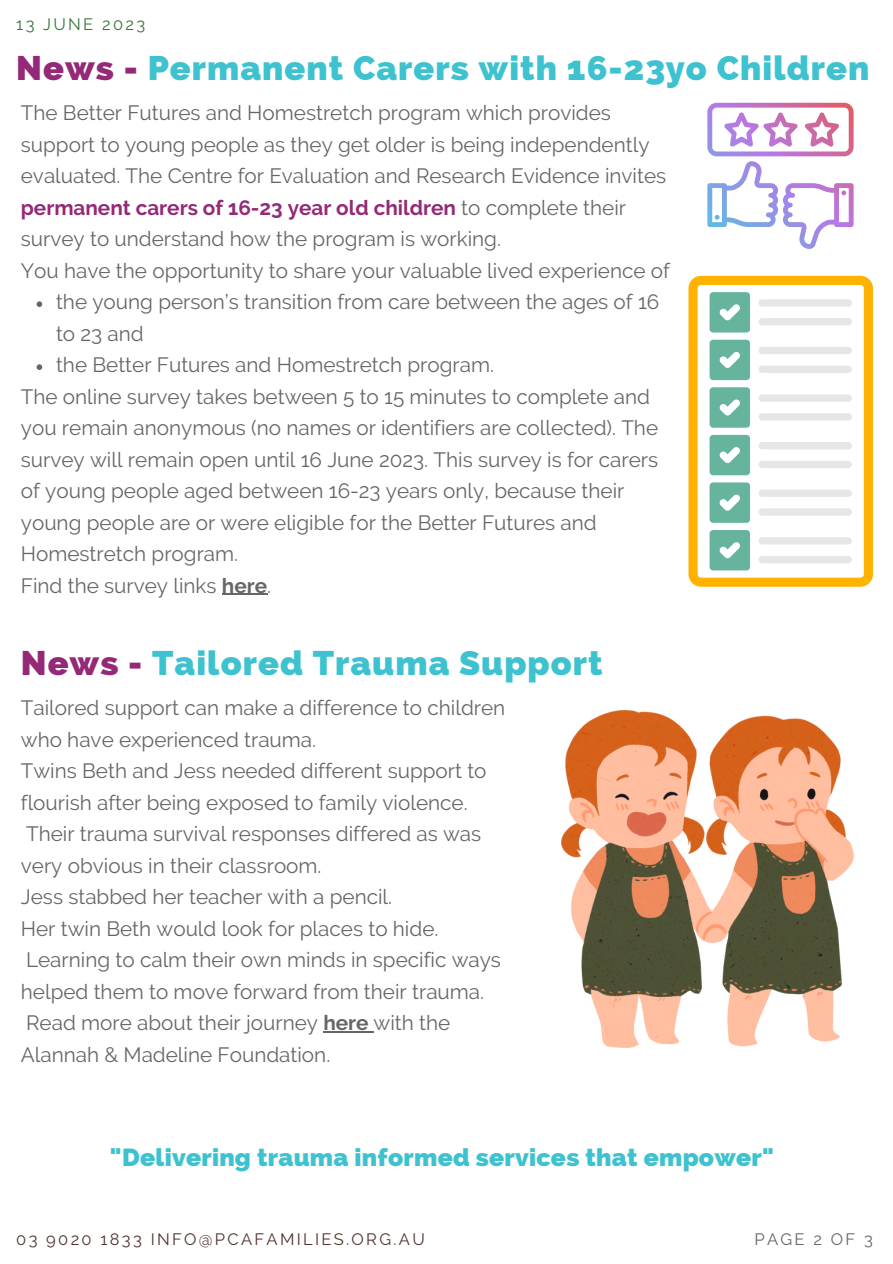
<style>
.page{position:relative;width:893px;height:1264px;background:#fff}
.page>*{position:absolute;margin:0;border:0;box-sizing:border-box;transform-origin:0 0}
.t1{font:800 34.2px "Raleway";letter-spacing:.03em;color:#3ec2cf}
.t2{font:800 24.75px "Raleway";letter-spacing:.01em;color:#3ec2cf}
.t3{font:20.7px/31.5px "Raleway";color:#666}
.t4{font:16.5px "Raleway";letter-spacing:.14em;color:#503530}
.t5{font:16.5px "Raleway";letter-spacing:.14em;color:#357738}
.t6{font:16.5px "Raleway";letter-spacing:.14em;color:#666}
.s1{color:#942977}
.s2{font-weight:700;color:#942977}
.s3{font-weight:700}
</style>
<div class="page">
<img style="left:561px;top:710px;width:292px;height:337px">
<div style="left:688px;top:276px;width:184px;height:310px;background:#ffb300;border-radius:13px"></div>
<div style="left:697px;top:285px;width:166px;height:292px;background:#fff;border-radius:3px"></div>
<div style="left:709px;top:292px;width:41px;height:40px;background:#66b49d;border-radius:4px"></div>
<svg style="left:719px;top:304px;width:21px;height:16px"></svg>
<div style="left:758px;top:299px;width:93px;height:7px;background:#e6e6e6;border-radius:4px"></div>
<div style="left:758px;top:318px;width:93px;height:7px;background:#e6e6e6;border-radius:4px"></div>
<div style="left:709px;top:340px;width:41px;height:40px;background:#66b49d;border-radius:4px"></div>
<svg style="left:719px;top:352px;width:21px;height:16px"></svg>
<div style="left:758px;top:347px;width:93px;height:7px;background:#e6e6e6;border-radius:4px"></div>
<div style="left:758px;top:366px;width:93px;height:7px;background:#e6e6e6;border-radius:4px"></div>
<div style="left:709px;top:387px;width:41px;height:41px;background:#66b49d;border-radius:4px"></div>
<svg style="left:719px;top:399px;width:21px;height:16px"></svg>
<div style="left:758px;top:394px;width:93px;height:8px;background:#e6e6e6;border-radius:4px"></div>
<div style="left:758px;top:413px;width:93px;height:7px;background:#e6e6e6;border-radius:4px"></div>
<div style="left:709px;top:435px;width:41px;height:40px;background:#66b49d;border-radius:4px"></div>
<svg style="left:719px;top:447px;width:21px;height:16px"></svg>
<div style="left:758px;top:442px;width:93px;height:7px;background:#e6e6e6;border-radius:4px"></div>
<div style="left:758px;top:461px;width:93px;height:7px;background:#e6e6e6;border-radius:4px"></div>
<div style="left:709px;top:482px;width:41px;height:41px;background:#66b49d;border-radius:4px"></div>
<svg style="left:719px;top:494px;width:21px;height:16px"></svg>
<div style="left:758px;top:489px;width:93px;height:8px;background:#e6e6e6;border-radius:4px"></div>
<div style="left:758px;top:508px;width:93px;height:7px;background:#e6e6e6;border-radius:4px"></div>
<div style="left:709px;top:530px;width:41px;height:40px;background:#66b49d;border-radius:4px"></div>
<svg style="left:719px;top:542px;width:21px;height:16px"></svg>
<div style="left:758px;top:537px;width:93px;height:7px;background:#e6e6e6;border-radius:4px"></div>
<div style="left:758px;top:556px;width:93px;height:7px;background:#e6e6e6;border-radius:4px"></div>
<svg style="left:707px;top:103px;width:146px;height:146px"></svg>
<svg style="left:37px;top:301px;width:5px;height:6px"></svg>
<svg style="left:37px;top:364px;width:5px;height:6px"></svg>
<hr style="left:222px;top:593px;width:45px;height:2px;background:#666">
<hr style="left:323px;top:1031px;width:50px;height:1px;background:#666">
<p class="t5" style="left:16px;top:15px;width:130px">13 JUNE 2023</p>
<p class="t1" style="left:16px;top:48px;width:854px"><span class="s1">News -</span> Permanent Carers with 16-23yo Children</p>
<p class="t3" style="left:21px;top:97px;width:647px">The Better Futures and Homestretch program which provides support to young people as they get older is being independently evaluated. The Centre for Evaluation and Research Evidence invites <span class="s2">permanent carers of 16-23 year old children</span> to complete their survey to understand how the program is working.</p>
<p class="t3" style="left:21px;top:255px;width:650px">You have the opportunity to share your valuable lived experience of</p>
<p class="t3" style="left:56px;top:286px;width:604px">the young person’s transition from care between the ages of 16 to 23 and</p>
<p class="t3" style="left:56px;top:349px;width:439px">the Better Futures and Homestretch program.</p>
<p class="t3" style="left:21px;top:380px;width:638px">The online survey takes between 5 to 15 minutes to complete and you remain anonymous (no names or identifiers are collected). The survey will remain open until 16 June 2023. This survey is for carers of young people aged between 16-23 years only, because their young people are or were eligible for the Better Futures and Homestretch program.</p>
<p class="t3" style="left:21px;top:569px;width:252px">Find the survey links <span class="s3">here</span>.</p>
<p class="t1" style="left:21px;top:643px;width:583px"><span class="s1">News -</span> Tailored Trauma Support</p>
<p class="t3" style="left:21px;top:692px;width:486px">Tailored support can make a difference to children who have experienced trauma.</p>
<p class="t3" style="left:21px;top:755px;width:467px">Twins Beth and Jess needed different support to flourish after being exposed to family violence.<br>Their trauma survival responses differed as was very obvious in their classroom.</p>
<p class="t3" style="left:21px;top:881px;width:373px">Jess stabbed her teacher with a pencil.</p>
<p class="t3" style="left:21px;top:912px;width:481px">Her twin Beth would look for places to hide.<br>Learning to calm their own minds in specific ways helped them to move forward from their trauma.<br>Read more about their journey <span class="s3">here</span> with the Alannah &amp; Madeline Foundation.</p>
<p class="t2" style="left:110px;top:1142px;width:665px">"Delivering trauma informed services that empower"</p>
<p class="t4" style="left:16px;top:1229px;width:410px">03 9020 1833 INFO@PCAFAMILIES.ORG.AU</p>
<p class="t6" style="left:754px;top:1229px;width:120px">PAGE 2 OF 3</p>
</div>
